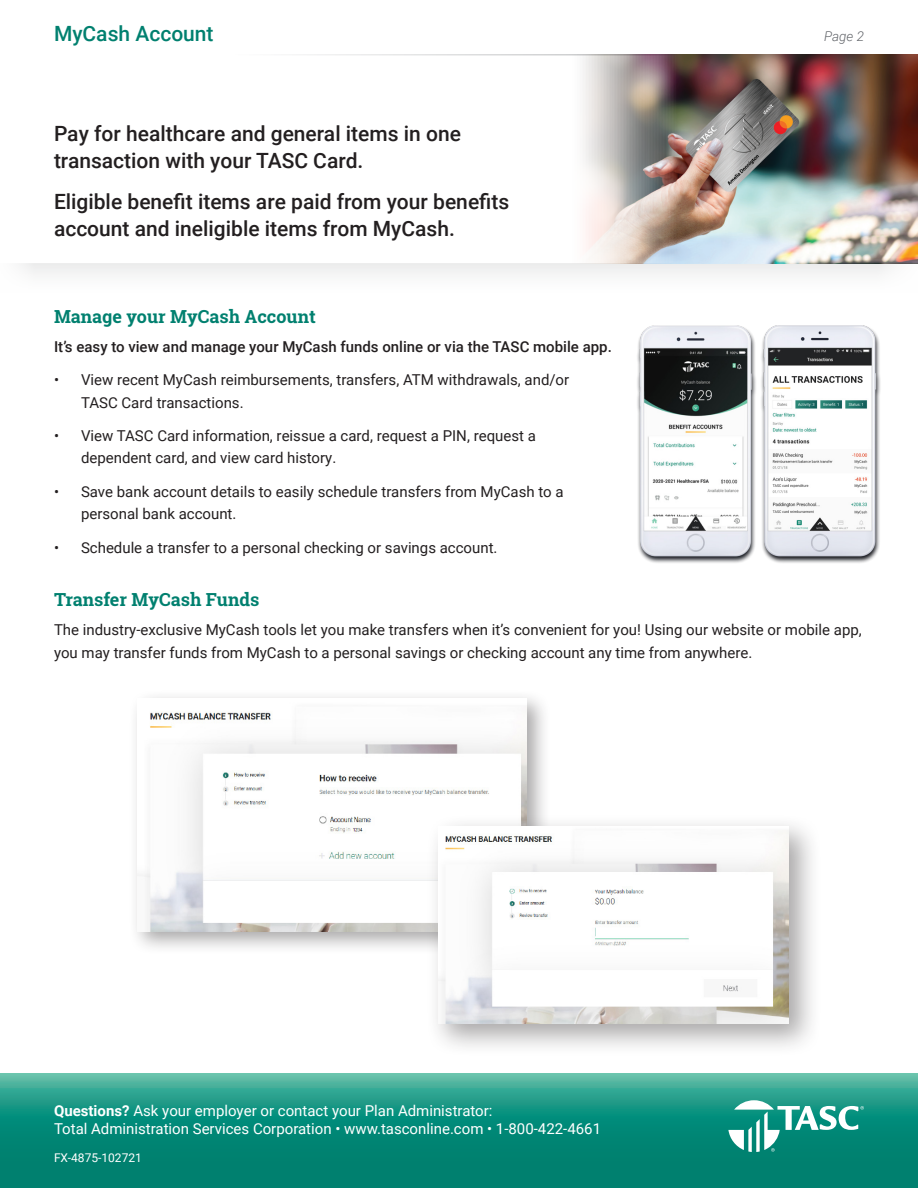
<style>
.page{position:relative;width:918px;height:1188px;background:#fff}
.page>*{position:absolute;margin:0;border:0;box-sizing:border-box;transform-origin:0 0}
.t1{font:500 21px/27px "Roboto";color:#231f20}
.t2{font:500 21px "Roboto";color:#00806f}
.t3{font:700 18px "Roboto Slab";color:#00806f}
.t4{font:15px/22.5px "Roboto";color:#231f20}
.t5{font:15px/18px "Roboto";color:#fff}
.t6{font:500 15px "Roboto";color:#231f20}
.t7{font:italic 300 13.5px "Roboto";color:#62656a}
.t8{font:12px "Roboto";color:#fff}
.s1{font-weight:700}
</style>
<div class="page">
<hr style="left:0;top:54px;width:918px;height:2px;background:#9d9fa1">
<svg style="left:0;top:1074px;width:918px;height:114px;background:#13907e"></svg>
<svg style="left:728px;top:1100px;width:136px;height:52px"></svg>
<div style="left:0;top:264px;width:918px;height:32px;background:#f9f9f9"></div>
<img style="left:555px;top:54px;width:363px;height:210px">
<img style="left:637px;top:325px;width:244px;height:238px">
<div style="left:128px;top:689px;width:423px;height:267px;background:#231f20;opacity:.4"></div>
<img style="left:137px;top:698px;width:390px;height:233px">
<div style="left:426px;top:814px;width:396px;height:243px;background:#231f20;opacity:.4"></div>
<img style="left:438px;top:826px;width:351px;height:198px">
<p class="t2" style="left:54px;top:18px;width:161px">MyCash Account</p>
<p class="t7" style="left:824px;top:26px;width:41px">Page 2</p>
<p class="t1" style="left:54px;top:120px;width:409px">Pay for healthcare and general items in one transaction with your TASC Card.</p>
<p class="t1" style="left:54px;top:187px;width:457px">Eligible benefit items are paid from your benefits account and ineligible items from MyCash.</p>
<p class="t3" style="left:54px;top:304px;width:263px">Manage your MyCash Account</p>
<p class="t6" style="left:54px;top:336px;width:559px">It’s easy to view and manage your MyCash funds online or via the TASC mobile app.</p>
<p class="t4" style="left:81px;top:368px;width:490px;text-indent:-27px">• View recent MyCash reimbursements, transfers, ATM withdrawals, and/or<br>TASC Card transactions.</p>
<p class="t4" style="left:81px;top:424px;width:456px;text-indent:-27px">• View TASC Card information, reissue a card, request a PIN, request a dependent card, and view card history.</p>
<p class="t4" style="left:81px;top:480px;width:484px;text-indent:-27px">• Save bank account details to easily schedule transfers from MyCash to a personal bank account.</p>
<p class="t4" style="left:54px;top:535px;width:445px">• Schedule a transfer to a personal checking or savings account.</p>
<p class="t3" style="left:54px;top:587px;width:207px">Transfer MyCash Funds</p>
<p class="t4" style="left:54px;top:618px;width:809px">The industry-exclusive MyCash tools let you make transfers when it’s convenient for you! Using our website or mobile app, you may transfer funds from MyCash to a personal savings or checking account any time from anywhere.</p>
<p class="t5" style="left:54px;top:1101px;width:549px"><span class="s1">Questions?</span> Ask your employer or contact your Plan Administrator:<br>Total Administration Services Corporation • www.tasconline.com • 1-800-422-4661</p>
<p class="t8" style="left:54px;top:1149px;width:89px">FX-4875-102721</p>
</div>
